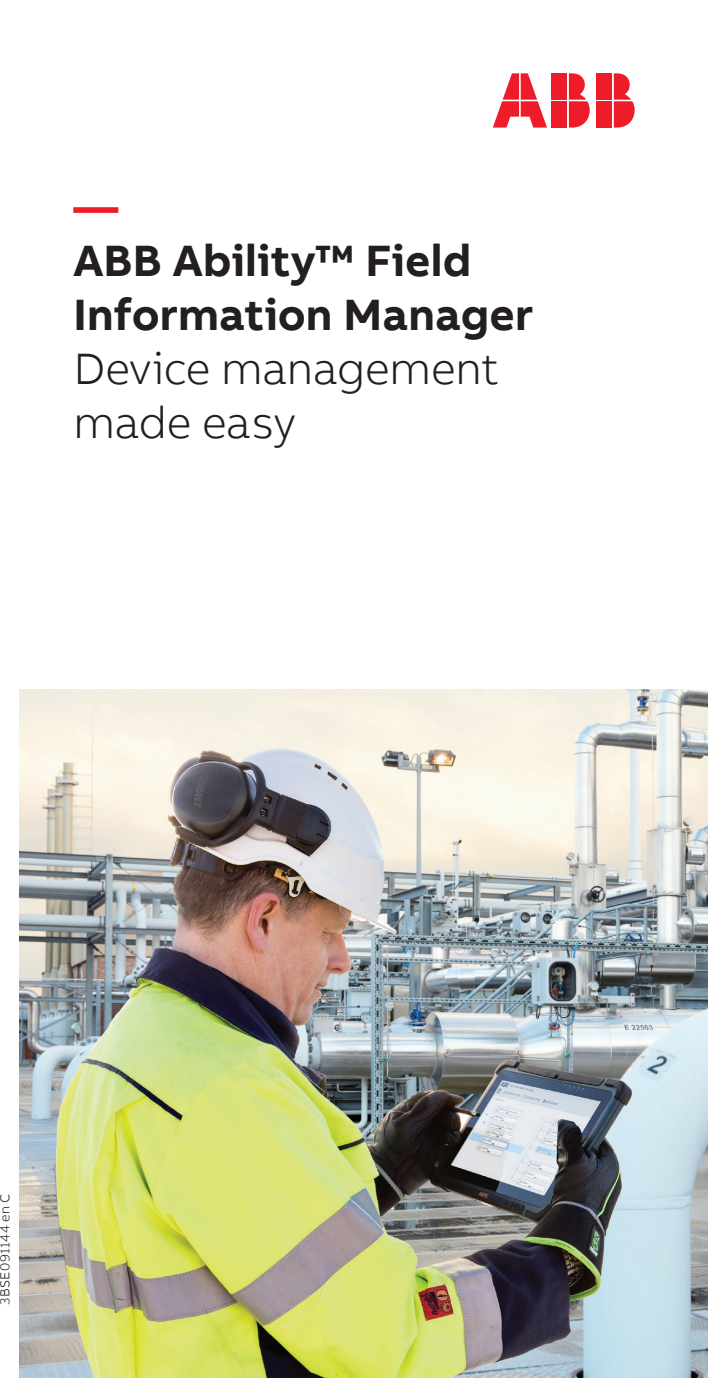
<style>
.page{position:relative;width:708px;height:1378px;background:#fff}
.page>*{position:absolute;margin:0;border:0;box-sizing:border-box;transform-origin:0 0}
.t1{font:700 45px/54px "AB Bvoice";letter-spacing:.005em;color:#231f20}
.t2{font:300 45px/54px "AB Bvoice";letter-spacing:-.005em;color:#231f20}
.t3{font:700 45px "AB Bvoice";color:#ee1c28}
.t4{font:300 13.5px "AB Bvoice";letter-spacing:.03em;color:#231f20}
</style>
<div class="page">
<img style="left:19px;top:689px;width:689px;height:689px">
<div style="left:596px;top:73px;width:16px;height:27px;background:#ee1c28"></div>
<div style="left:596px;top:101px;width:16px;height:27px;background:#ee1c28"></div>
<svg style="left:614px;top:73px;width:21px;height:55px"></svg>
<svg style="left:493px;top:73px;width:54px;height:55px"></svg>
<div style="left:551px;top:73px;width:16px;height:27px;background:#ee1c28"></div>
<div style="left:551px;top:101px;width:16px;height:27px;background:#ee1c28"></div>
<svg style="left:569px;top:73px;width:21px;height:55px"></svg>
<p class="t3" style="left:73px;top:178px;width:46px">—</p>
<p class="t1" style="left:73px;top:234px;width:462px">ABB Ability™ Field<br>Information Manager</p>
<p class="t2" style="left:73px;top:342px;width:427px">Device management made easy</p>
<p class="t4" style="left:-3px;top:1304px;width:112px;rotate:-90deg">3BSE091144 en C</p>
</div>
